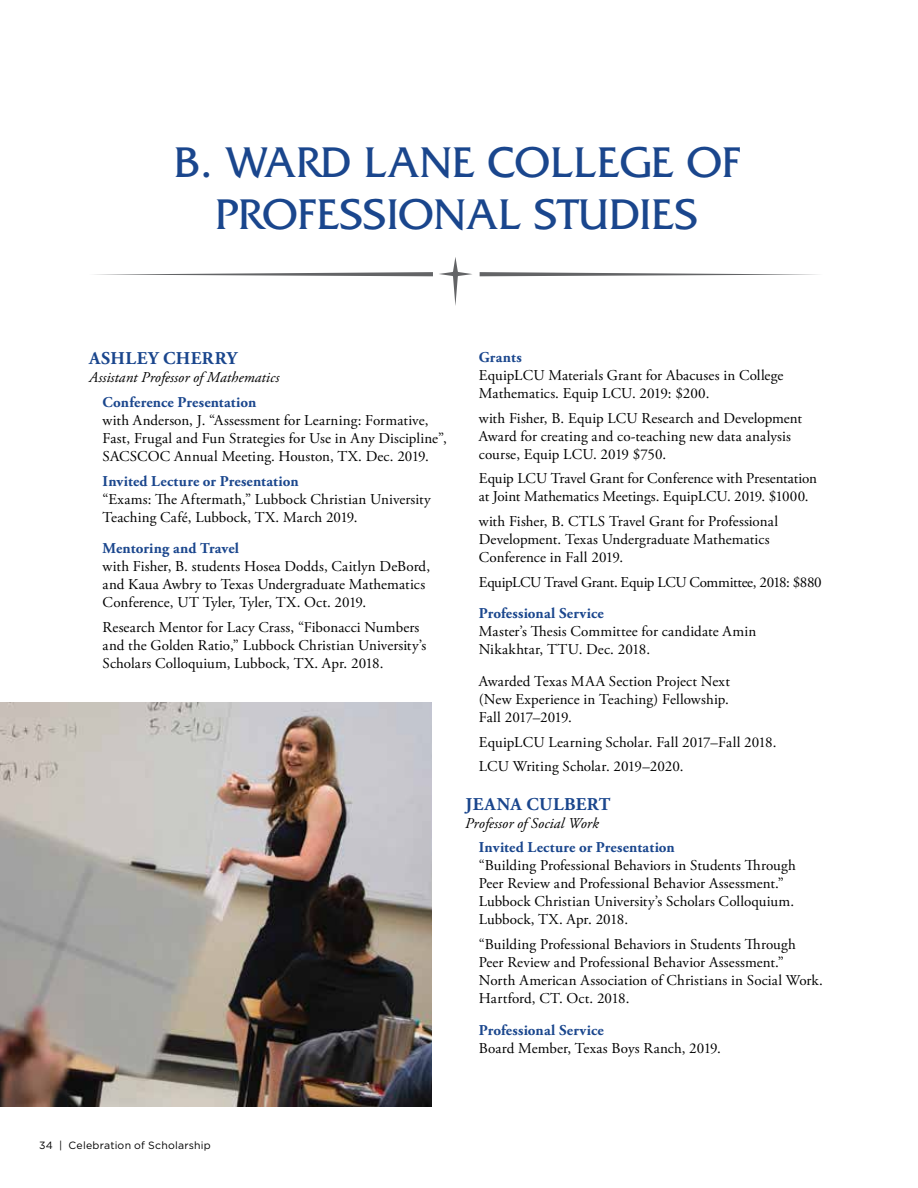
<style>
.page{position:relative;width:918px;height:1188px;background:#fff}
.page>*{position:absolute;margin:0;border:0;box-sizing:border-box;transform-origin:0 0}
.t1{font:45px/52.1px "Friz Quadrata";color:#1a468d;text-align:center}
.t2{font:700 18px "Adobe Garamond Pro";letter-spacing:.025em;color:#1a468d}
.t3{font:15px/18px "Adobe Garamond Pro";letter-spacing:.005em;color:#000}
.t4{font:700 15px "Adobe Garamond Pro";letter-spacing:.01em;color:#1a468d}
.t5{font:italic 15px "Adobe Garamond Pro";letter-spacing:.005em;color:#000}
.t6{font:15px "Adobe Garamond Pro";letter-spacing:-.02em;color:#000}
.t7{font:10.5px "Gotham";letter-spacing:.02em;color:#000}
</style>
<div class="page">
<img style="left:0;top:702px;width:432px;height:405px">
<svg style="left:480px;top:272px;width:338px;height:4px"></svg>
<svg style="left:94px;top:272px;width:339px;height:4px"></svg>
<svg style="left:439px;top:257px;width:33px;height:49px"></svg>
<h1 class="t1" style="left:174px;top:136px;width:568px">B. WARD LANE COLLEGE OF<br>PROFESSIONAL STUDIES</h1>
<p class="t2" style="left:89px;top:348px;width:149px">ASHLEY CHERRY</p>
<p class="t5" style="left:89px;top:368px;width:192px">Assistant Professor of Mathematics</p>
<p class="t4" style="left:103px;top:393px;width:155px">Conference Presentation</p>
<p class="t3" style="left:103px;top:412px;width:346px">with Anderson, J. “Assessment for Learning: Formative,<br>Fast, Frugal and Fun Strategies for Use in Any Discipline”,<br>SACSCOC Annual Meeting. Houston, TX. Dec. 2019.</p>
<p class="t4" style="left:103px;top:472px;width:198px">Invited Lecture or Presentation</p>
<p class="t3" style="left:103px;top:490px;width:330px">“Exams: The Aftermath,” Lubbock Christian University<br>Teaching Café, Lubbock, TX. March 2019.</p>
<p class="t4" style="left:103px;top:540px;width:138px">Mentoring and Travel</p>
<p class="t3" style="left:103px;top:558px;width:329px">with Fisher, B. students Hosea Dodds, Caitlyn DeBord, and Kaua Awbry to Texas Undergraduate Mathematics<br>Conference, UT Tyler, Tyler, TX. Oct. 2019.</p>
<p class="t3" style="left:103px;top:619px;width:325px">Research Mentor for Lacy Crass, “Fibonacci Numbers and the Golden Ratio,” Lubbock Christian University’s<br>Scholars Colloquium, Lubbock, TX. Apr. 2018.</p>
<p class="t4" style="left:479px;top:348px;width:44px">Grants</p>
<p class="t3" style="left:479px;top:367px;width:306px">EquipLCU Materials Grant for Abacuses in College<br>Mathematics. Equip LCU. 2019: $200.</p>
<p class="t3" style="left:479px;top:409px;width:325px">with Fisher, B. Equip LCU Research and Development<br>Award for creating and co-teaching new data analysis course, Equip LCU. 2019 $750.</p>
<p class="t3" style="left:479px;top:470px;width:340px">Equip LCU Travel Grant for Conference with Presentation at Joint Mathematics Meetings. EquipLCU. 2019. $1000.</p>
<p class="t3" style="left:479px;top:513px;width:301px">with Fisher, B. CTLS Travel Grant for Professional<br>Development. Texas Undergraduate Mathematics<br>Conference in Fall 2019.</p>
<p class="t6" style="left:479px;top:573px;width:344px">EquipLCU Travel Grant. Equip LCU Committee, 2018: $880</p>
<p class="t4" style="left:479px;top:605px;width:127px">Professional Service</p>
<p class="t3" style="left:479px;top:623px;width:279px">Master’s Thesis Committee for candidate Amin<br>Nikakhtar, TTU. Dec. 2018.</p>
<p class="t3" style="left:479px;top:673px;width:253px;text-align:justify">Awarded Texas MAA Section Project Next (New Experience in Teaching) Fellowship.<br>Fall 2017–2019.</p>
<p class="t3" style="left:479px;top:730px;width:299px;line-height:24.8px">EquipLCU Learning Scholar. Fall 2017–Fall 2018.<br>LCU Writing Scholar. 2019–2020.</p>
<p class="t2" style="left:465px;top:793px;width:147px">JEANA CULBERT</p>
<p class="t5" style="left:465px;top:814px;width:135px">Professor of Social Work</p>
<p class="t4" style="left:479px;top:839px;width:198px">Invited Lecture or Presentation</p>
<p class="t3" style="left:479px;top:857px;width:319px">“Building Professional Behaviors in Students Through Peer Review and Professional Behavior Assessment.” Lubbock Christian University’s Scholars Colloquium.<br>Lubbock, TX. Apr. 2018.</p>
<p class="t3" style="left:479px;top:936px;width:346px">“Building Professional Behaviors in Students Through Peer Review and Professional Behavior Assessment.” North American Association of Christians in Social Work.<br>Hartford, CT. Oct. 2018.</p>
<p class="t4" style="left:479px;top:1021px;width:127px">Professional Service</p>
<p class="t3" style="left:479px;top:1039px;width:244px">Board Member, Texas Boys Ranch, 2019.</p>
<p class="t7" style="left:39px;top:1140px;width:173px">34 | Celebration of Scholarship</p>
</div>
